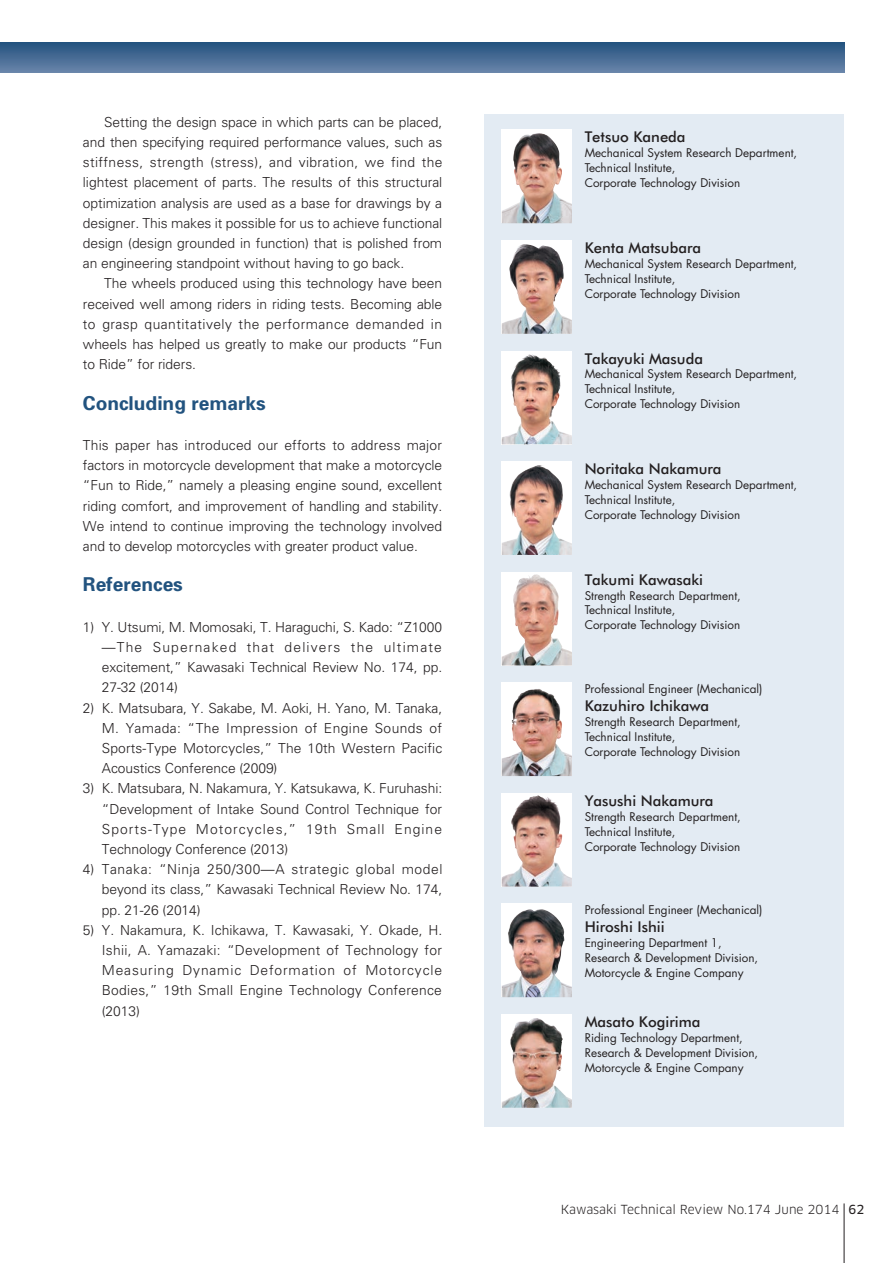
<style>
.page{position:relative;width:893px;height:1263px;background:#fff}
.page>*{position:absolute;margin:0;border:0;box-sizing:border-box;transform-origin:0 0}
.t1{font:700 19.2px "Univers";color:#22537f}
.t2{font:500 14.85px "Futura BT";color:#231f20}
.t3{font:300 13.8px/20.2px "Univers";letter-spacing:-.005em;color:#231f20;text-align:justify}
.t4{font:12.15px "Clan Pro";color:#231f20}
.t5{font:11.7px/14.9px "Futura";color:#231f20}
.s1{font-family:"Clan Pro News"}
</style>
<div class="page">
<hr style="left:844px;top:1203px;width:1px;height:60px;background:#231f20">
<svg style="left:0;top:43px;width:844px;height:29px;background:#466b94"></svg>
<div style="left:485px;top:115px;width:359px;height:1012px;background:#e3ebf3"></div>
<div style="left:502px;top:130px;width:70px;height:93px;background:#fff"></div>
<img style="left:502px;top:133px;width:70px;height:90px">
<div style="left:502px;top:572px;width:70px;height:93px;background:#fff"></div>
<img style="left:502px;top:574px;width:70px;height:91px">
<div style="left:502px;top:240px;width:70px;height:94px;background:#fff"></div>
<img style="left:502px;top:244px;width:70px;height:90px">
<div style="left:502px;top:682px;width:70px;height:94px;background:#fff"></div>
<img style="left:502px;top:689px;width:70px;height:87px">
<div style="left:502px;top:351px;width:70px;height:93px;background:#fff"></div>
<img style="left:502px;top:354px;width:70px;height:90px">
<div style="left:502px;top:793px;width:70px;height:94px;background:#fff"></div>
<img style="left:502px;top:795px;width:70px;height:92px">
<div style="left:502px;top:461px;width:70px;height:94px;background:#fff"></div>
<img style="left:502px;top:465px;width:70px;height:90px">
<div style="left:502px;top:904px;width:70px;height:93px;background:#fff"></div>
<img style="left:502px;top:909px;width:70px;height:88px">
<div style="left:502px;top:1014px;width:70px;height:94px;background:#fff"></div>
<img style="left:502px;top:1018px;width:70px;height:90px">
<p class="t3" style="left:83px;top:111px;width:361px;text-indent:21px">Setting the design space in which parts can be placed, and then specifying required performance values, such as stiffness, strength (stress), and vibration, we find the lightest placement of parts. The results of this structural optimization analysis are used as a base for drawings by a designer. This makes it possible for us to achieve functional design (design grounded in function) that is polished from an engineering standpoint without having to go back.</p>
<p class="t3" style="left:83px;top:273px;width:361px;text-indent:21px">The wheels produced using this technology have been received well among riders in riding tests. Becoming able to grasp quantitatively the performance demanded in wheels has helped us greatly to make our products “Fun to Ride” for riders.</p>
<h1 class="t1" style="left:83px;top:391px;width:184px">Concluding remarks</h1>
<p class="t3" style="left:83px;top:434px;width:361px">This paper has introduced our efforts to address major factors in motorcycle development that make a motorcycle “Fun to Ride,” namely a pleasing engine sound, excellent riding comfort, and improvement of handling and stability.<br>We intend to continue improving the technology involved and to develop motorcycles with greater product value.</p>
<h1 class="t1" style="left:83px;top:573px;width:101px">References</h1>
<p class="t3" style="left:102px;top:616px;width:342px;text-indent:-19px">1) Y. Utsumi, M. Momosaki, T. Haraguchi, S. Kado: “Z1000 —The Supernaked that delivers the ultimate excitement,” Kawasaki Technical Review No. 174, pp.<br>27-32 (2014)</p>
<p class="t3" style="left:102px;top:697px;width:342px;text-indent:-19px">2) K. Matsubara, Y. Sakabe, M. Aoki, H. Yano, M. Tanaka, M. Yamada: “The Impression of Engine Sounds of Sports-Type Motorcycles,” The 10th Western Pacific Acoustics Conference (2009)</p>
<p class="t3" style="left:102px;top:778px;width:342px;text-indent:-19px">3) K. Matsubara, N. Nakamura, Y. Katsukawa, K. Furuhashi: “Development of Intake Sound Control Technique for Sports-Type Motorcycles,” 19th Small Engine Technology Conference (2013)</p>
<p class="t3" style="left:102px;top:859px;width:342px;text-indent:-19px">4) Tanaka: “Ninja 250/300—A strategic global model beyond its class,” Kawasaki Technical Review No. 174, pp. 21-26 (2014)</p>
<p class="t3" style="left:102px;top:919px;width:342px;text-indent:-19px">5) Y. Nakamura, K. Ichikawa, T. Kawasaki, Y. Okade, H.<br>Ishii, A. Yamazaki: “Development of Technology for Measuring Dynamic Deformation of Motorcycle Bodies,” 19th Small Engine Technology Conference (2013)</p>
<p class="t2" style="left:585px;top:128px;width:102px">Tetsuo Kaneda</p>
<p class="t5" style="left:585px;top:145px;width:214px">Mechanical System Research Department,<br>Technical Institute,<br>Corporate Technology Division</p>
<p class="t2" style="left:585px;top:239px;width:118px">Kenta Matsubara</p>
<p class="t5" style="left:585px;top:256px;width:214px">Mechanical System Research Department,<br>Technical Institute,<br>Corporate Technology Division</p>
<p class="t2" style="left:585px;top:349px;width:120px">Takayuki Masuda</p>
<p class="t5" style="left:585px;top:367px;width:214px">Mechanical System Research Department,<br>Technical Institute,<br>Corporate Technology Division</p>
<p class="t2" style="left:585px;top:460px;width:138px">Noritaka Nakamura</p>
<p class="t5" style="left:585px;top:477px;width:214px">Mechanical System Research Department,<br>Technical Institute,<br>Corporate Technology Division</p>
<p class="t2" style="left:585px;top:570px;width:120px">Takumi Kawasaki</p>
<p class="t5" style="left:585px;top:588px;width:158px">Strength Research Department,<br>Technical Institute,<br>Corporate Technology Division</p>
<p class="t5" style="left:585px;top:681px;width:179px">Professional Engineer (Mechanical)</p>
<p class="t2" style="left:585px;top:696px;width:126px">Kazuhiro Ichikawa</p>
<p class="t5" style="left:585px;top:714px;width:158px">Strength Research Department,<br>Technical Institute,<br>Corporate Technology Division</p>
<p class="t2" style="left:585px;top:791px;width:130px">Yasushi Nakamura</p>
<p class="t5" style="left:585px;top:809px;width:158px">Strength Research Department,<br>Technical Institute,<br>Corporate Technology Division</p>
<p class="t5" style="left:585px;top:902px;width:179px">Professional Engineer (Mechanical)</p>
<p class="t2" style="left:585px;top:918px;width:81px">Hiroshi Ishii</p>
<p class="t5" style="left:585px;top:935px;width:175px">Engineering Department 1,<br>Research &amp; Development Division,<br>Motorcycle &amp; Engine Company</p>
<p class="t2" style="left:585px;top:1013px;width:117px">Masato Kogirima</p>
<p class="t5" style="left:585px;top:1030px;width:175px">Riding Technology Department,<br>Research &amp; Development Division,<br>Motorcycle &amp; Engine Company</p>
<p class="t4" style="left:561px;top:1202px;width:305px">Kawasaki Technical Review No.174 June 2014 <span class="s1">62</span></p>
</div>
